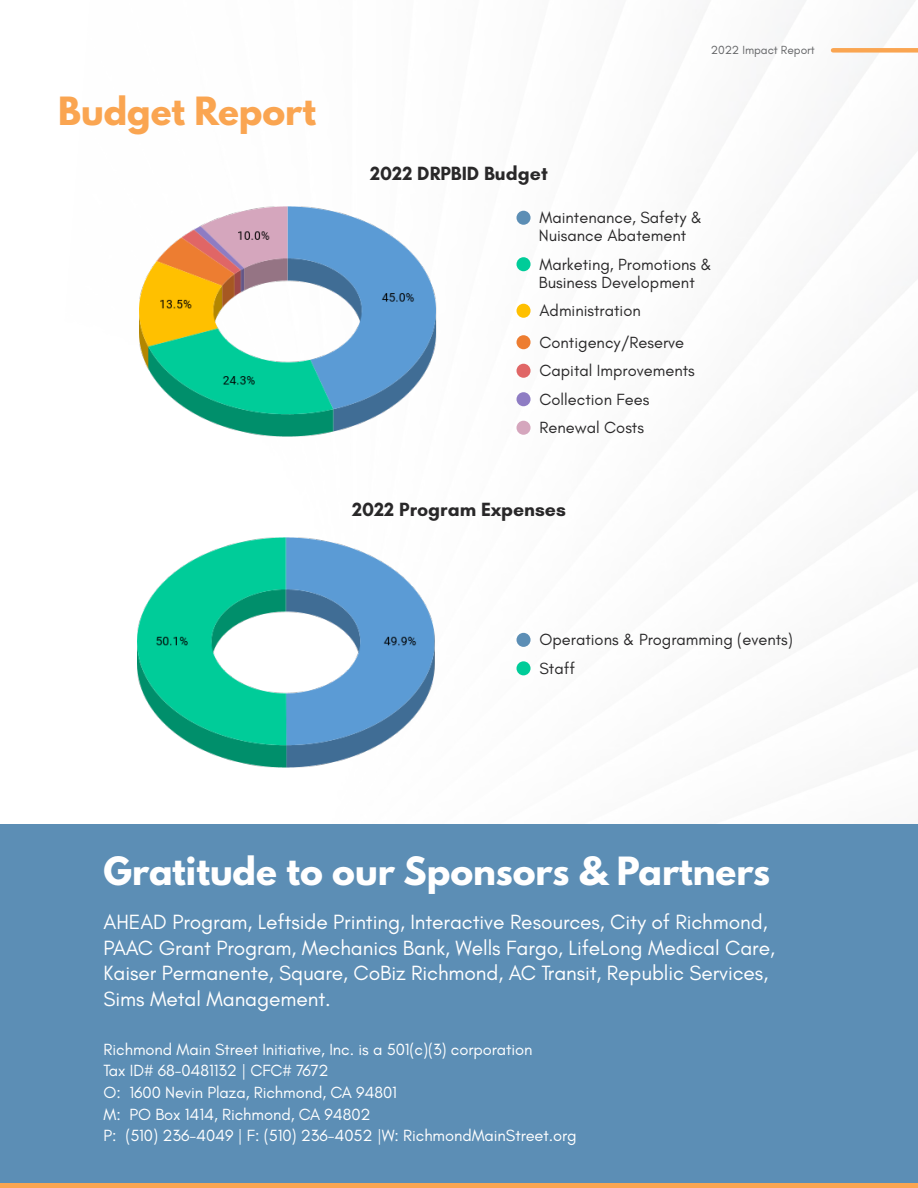
<style>
.page{position:relative;width:918px;height:1188px;background:#fff}
.page>*{position:absolute;margin:0;border:0;box-sizing:border-box;transform-origin:0 0}
.t1{font:700 34.5px "League Spartan";color:#fff}
.t2{font:700 34.5px "League Spartan";color:#faa551}
.t3{font:21px/25.5px "Glacial Indifference";letter-spacing:-.005em;color:#fff}
.t4{font:700 19.5px "Glacial Indifference";color:#292829}
.t5{font:16.5px/21.8px "Glacial Indifference";letter-spacing:-.005em;color:#fff}
.t6{font:16.5px/28.5px "Glacial Indifference";color:#292829}
.t7{font:12px "Glacial Indifference";letter-spacing:-.005em;color:#636466}
</style>
<div class="page">
<div style="left:833px;top:48px;width:85px;height:5px;background:#faa551"></div>
<div style="left:0;top:824px;width:918px;height:364px;background:#5c8eb5"></div>
<img style="left:139px;top:206px;width:298px;height:231px">
<img style="left:138px;top:537px;width:297px;height:231px">
<div style="left:517px;top:633px;width:14px;height:14px;background:#5c8eb5;border-radius:50%"></div>
<div style="left:517px;top:661px;width:14px;height:14px;background:#0c9;border-radius:50%"></div>
<div style="left:517px;top:211px;width:14px;height:14px;background:#5c8eb5;border-radius:50%"></div>
<div style="left:517px;top:257px;width:14px;height:14px;background:#0c9;border-radius:50%"></div>
<div style="left:517px;top:304px;width:14px;height:14px;background:#ffc000;border-radius:50%"></div>
<div style="left:517px;top:335px;width:14px;height:14px;background:#ed7d31;border-radius:50%"></div>
<div style="left:517px;top:364px;width:14px;height:14px;background:#e06666;border-radius:50%"></div>
<div style="left:517px;top:392px;width:14px;height:14px;background:#8e7cc3;border-radius:50%"></div>
<div style="left:517px;top:421px;width:14px;height:14px;background:#d5a6bd;border-radius:50%"></div>
<div style="left:0;top:1183px;width:918px;height:5px;background:#faa551"></div>
<h1 class="t2" style="left:58px;top:84px;width:259px">Budget Report</h1>
<p class="t4" style="left:370px;top:161px;width:179px">2022 DRPBID Budget</p>
<p class="t7" style="left:711px;top:43px;width:106px">2022 Impact Report</p>
<p class="t6" style="left:539px;top:209px;width:165px;line-height:18px">Maintenance, Safety &amp;<br>Nuisance Abatement</p>
<p class="t6" style="left:539px;top:255px;width:175px;line-height:18px">Marketing, Promotions &amp;<br>Business Development</p>
<p class="t6" style="left:539px;top:295px;width:146px;line-height:31.5px">Administration<br>Contigency/Reserve</p>
<p class="t6" style="left:539px;top:357px;width:157px">Capital Improvements<br>Collection Fees<br>Renewal Costs</p>
<p class="t4" style="left:352px;top:497px;width:215px">2022 Program Expenses</p>
<p class="t6" style="left:539px;top:626px;width:255px">Operations &amp; Programming (events)<br>Staff</p>
<h1 class="t1" style="left:104px;top:844px;width:668px">Gratitude to our Sponsors &amp; Partners</h1>
<p class="t3" style="left:104px;top:910px;width:673px">AHEAD Program, Leftside Printing, Interactive Resources, City of Richmond, PAAC Grant Program, Mechanics Bank, Wells Fargo, LifeLong Medical Care, Kaiser Permanente, Square, CoBiz Richmond, AC Transit, Republic Services, Sims Metal Management.</p>
<p class="t5" style="left:104px;top:1038px;width:475px">Richmond Main Street Initiative, Inc. is a 501(c)(3) corporation<br>Tax ID# 68-0481132 | CFC# 7672<br>O: 1600 Nevin Plaza, Richmond, CA 94801<br>M: PO Box 1414, Richmond, CA 94802<br>P: (510) 236-4049 | F: (510) 236-4052 |W: RichmondMainStreet.org</p>
</div>
